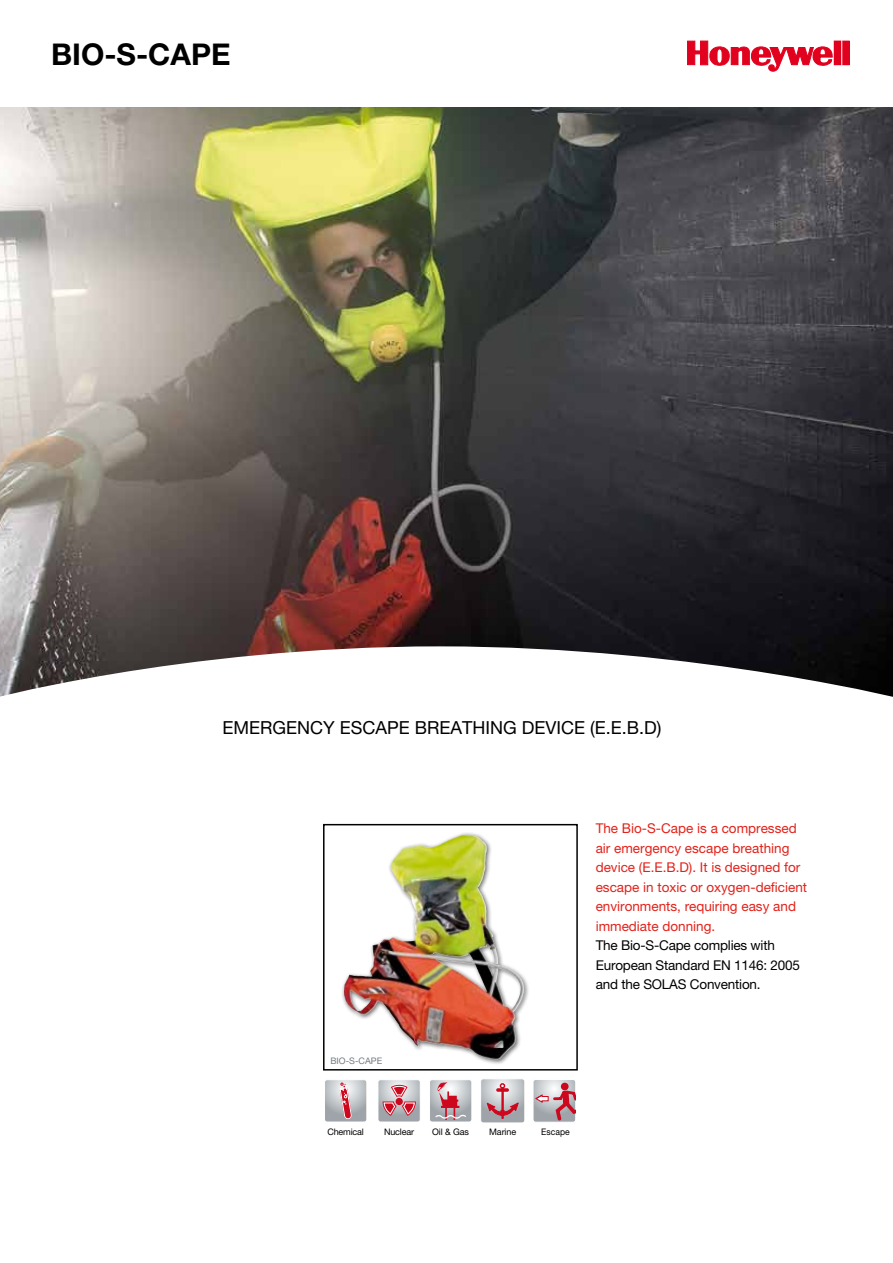
<style>
.page{position:relative;width:893px;height:1263px;background:#fff}
.page>*{position:absolute;margin:0;border:0;box-sizing:border-box;transform-origin:0 0}
.t1{font:700 30px "Helvetica Neue LT Pro";color:#000}
.t2{font:18px "Helvetica Neue LT Pro";color:#000}
.t3{font:13.5px/19.5px "Helvetica Neue LT Pro";color:#e32119}
.t4{font:13.5px/19.5px "Helvetica Neue LT Pro";letter-spacing:-.015em;color:#000}
.t5{font:9px "Helvetica Neue LT Pro";letter-spacing:-.02em;color:#000}
.t6{font:9px "Helvetica Neue LT Pro";color:#757c81}
.t7{font:9px "Helvetica Neue LT Pro";letter-spacing:-.02em;color:#000;scale:.95 1}
</style>
<div class="page">
<img style="left:0;top:107px;width:893px;height:539px">
<svg style="left:0;top:646px;width:893px;height:425px"></svg>
<svg style="left:687px;top:41px;width:146px;height:30px"></svg>
<div style="left:834px;top:41px;width:7px;height:24px;background:#e2001f"></div>
<div style="left:843px;top:41px;width:6px;height:24px;background:#e2001f"></div>
<div style="left:341px;top:832px;width:189px;height:233px;background:#000;opacity:.6"></div>
<img style="left:444px;top:835px;width:19px;height:7px">
<div style="left:323px;top:824px;width:255px;height:246px;border:2px solid #000"></div>
<div style="left:429px;top:1079px;width:43px;height:43px;border:1px solid #fff;border-radius:3px"></div>
<svg style="left:429px;top:1080px;width:43px;height:42px;background:#c4acb1"></svg>
<div style="left:378px;top:1079px;width:42px;height:43px;border:1px solid #fff;border-radius:3px"></div>
<svg style="left:378px;top:1080px;width:42px;height:42px;background:#c4a3aa"></svg>
<div style="left:324px;top:1079px;width:43px;height:43px;border:1px solid #fff;border-radius:3px"></div>
<svg style="left:324px;top:1080px;width:43px;height:42px;background:#c4b5ba"></svg>
<div style="left:480px;top:1078px;width:45px;height:45px;border:1px solid #fff;border-radius:3px"></div>
<svg style="left:481px;top:1079px;width:44px;height:44px;background:#c2a9af"></svg>
<svg style="left:533px;top:1080px;width:43px;height:42px;background:#c3a1a8"></svg>
<h1 class="t1" style="left:51px;top:36px;width:181px">BIO-S-CAPE</h1>
<h2 class="t2" style="left:223px;top:717px;width:166px">EMERGENCY ESCAPE</h2>
<h2 class="t2" style="left:415px;top:717px;width:248px">BREATHI NG DEVICE (E.E.B.D)</h2>
<p class="t3" style="left:596px;top:818px;width:213px">The Bio-S-Cape is a compressed air emergency escape breathing device (E.E.B.D). It is designed for escape in toxic or oxygen-deficient environments, requiring easy and immediate donning.</p>
<p class="t4" style="left:596px;top:935px;width:206px">The Bio-S-Cape complies with<br>European Standard EN 1146: 2005 and the SOLAS Convention.</p>
<p class="t6" style="left:330px;top:1055px;width:53px">Bio-S-Cape</p>
<p class="t5" style="left:327px;top:1127px;width:38px">Chemical</p>
<p class="t5" style="left:384px;top:1127px;width:31px">Nuclear</p>
<p class="t5" style="left:432px;top:1127px;width:38px">Oil &amp; Gas</p>
<p class="t5" style="left:489px;top:1127px;width:29px">Marine</p>
<p class="t7" style="left:541px;top:1127px;width:31px">Escape</p>
</div>
